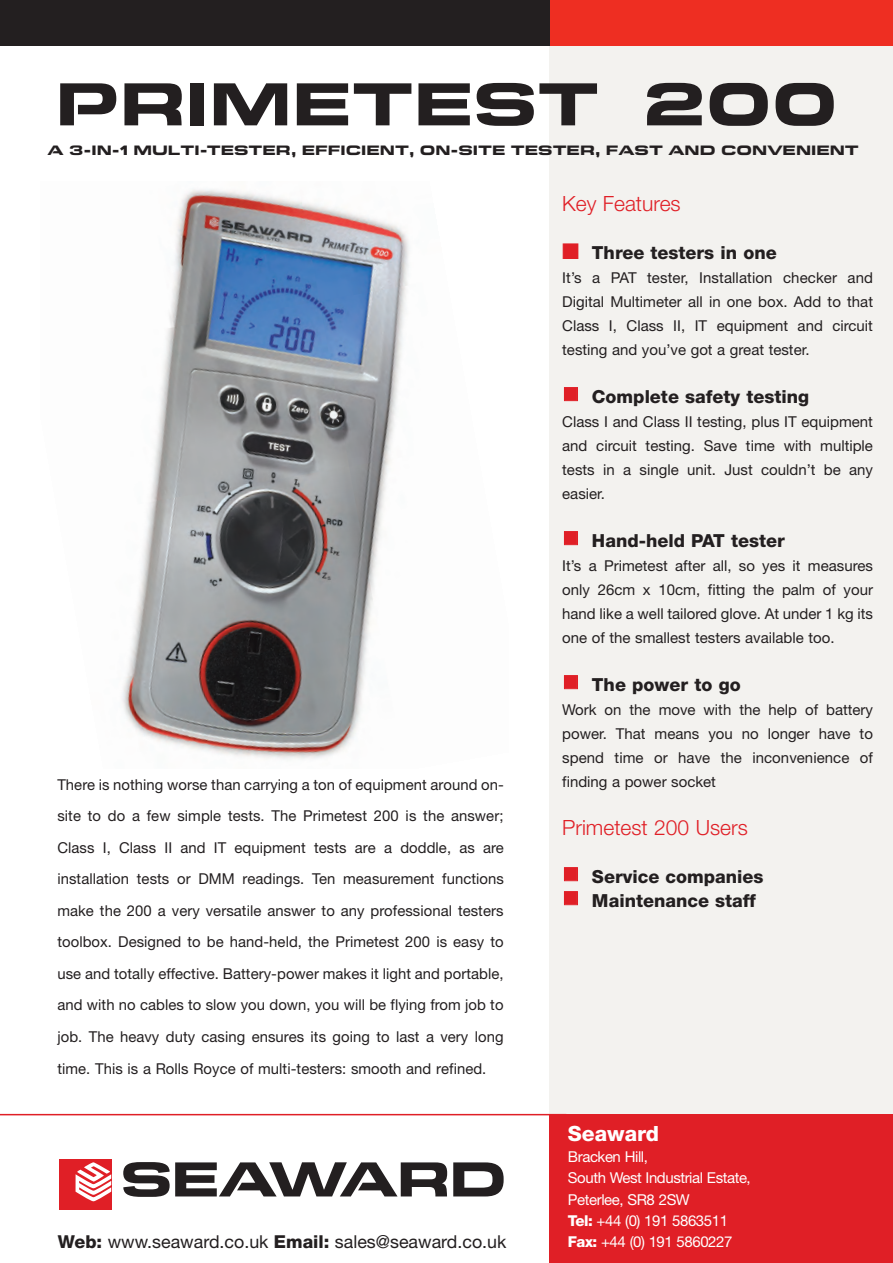
<style>
.page{position:relative;width:893px;height:1263px;background:#fff}
.page>*{position:absolute;margin:0;border:0;box-sizing:border-box;transform-origin:0 0}
.t1{font:60px "Seaward";color:#231f20}
.t2{font:300 21px "Helvetica Neue";color:#e01f26}
.t3{font:800 21px "Helvetica Neue";color:#fff}
.t4{font:800 18px "Helvetica Neue";color:#231f20}
.t5{font:17.85px "Helvetica Neue";color:#231f20}
.t6{font:15px/24px "Helvetica Neue";color:#231f20;text-align:justify}
.t7{font:15px/21.3px "Helvetica Neue";letter-spacing:-.03em;color:#fff}
.t8{font:13.5px "Seaward";color:#231f20}
.s1{color:#e01f26}
.s2{font-weight:800}
</style>
<div class="page">
<div style="left:549px;top:8px;width:344px;height:1246px;background:#f3f2ef"></div>
<div style="left:0;top:0;width:893px;height:46px;background:#ee2e22"></div>
<div style="left:0;top:0;width:550px;height:46px;background:#231f20"></div>
<img style="left:122px;top:189px;width:288px;height:570px">
<div style="left:549px;top:1114px;width:344px;height:149px;background:#e01f26"></div>
<div style="left:59px;top:1159px;width:52px;height:51px;background:#e01f26"></div>
<svg style="left:76px;top:1162px;width:35px;height:39px"></svg>
<svg style="left:123px;top:1162px;width:324px;height:35px"></svg>
<svg style="left:453px;top:1162px;width:51px;height:34px"></svg>
<hr style="left:0;top:1114px;width:566px;height:1px;background:#e01f26">
<h1 class="t1" style="left:55px;top:70px;width:784px">PRIMETEST 200</h1>
<p class="t8" style="left:48px;top:142px;width:813px">A 3-IN-1 MULTI-TESTER, EFFICIENT, ON-SITE TESTER, FAST AND CONVENIENT</p>
<p class="t6" style="left:57px;top:770px;width:448px;line-height:31.5px">There is nothing worse than carrying a ton of equipment around on&shy;site to do a few simple tests. The Primetest 200 is the answer; Class I, Class II and IT equipment tests are a doddle, as are installation tests or DMM readings. Ten measurement functions make the 200 a very versatile answer to any professional testers toolbox. Designed to be hand-held, the Primetest 200 is easy to use and totally effective. Battery-power makes it light and portable, and with no cables to slow you down, you will be flying from job to job. The heavy duty casing ensures its going to last a very long time. This is a Rolls Royce of multi-testers: smooth and refined.</p>
<h2 class="t2" style="left:562px;top:190px;width:120px">Key Features</h2>
<p class="t4" style="left:562px;top:246px;width:216px"><span class="s1">■</span> Three testers in one</p>
<p class="t6" style="left:562px;top:267px;width:312px">It’s a PAT tester, Installation checker and Digital Multimeter all in one box. Add to that Class I, Class II, IT equipment and circuit testing and you’ve got a great tester.</p>
<p class="t4" style="left:563px;top:390px;width:248px"><span class="s1">■</span> Complete safety testing</p>
<p class="t6" style="left:562px;top:411px;width:312px">Class I and Class II testing, plus IT equipment and circuit testing. Save time with multiple tests in a single unit. Just couldn’t be any easier.</p>
<p class="t4" style="left:563px;top:534px;width:224px"><span class="s1">■</span> Hand-held PAT tester</p>
<p class="t6" style="left:562px;top:555px;width:312px">It’s a Primetest after all, so yes it measures only 26cm x 10cm, fitting the palm of your hand like a well tailored glove. At under 1 kg its one of the smallest testers available too.</p>
<p class="t4" style="left:563px;top:678px;width:180px"><span class="s1">■</span> The power to go</p>
<p class="t6" style="left:562px;top:699px;width:312px">Work on the move with the help of battery power. That means you no longer have to spend time or have the inconvenience of finding a power socket</p>
<h2 class="t2" style="left:562px;top:814px;width:187px">Primetest 200 Users</h2>
<p class="t4" style="left:563px;top:870px;width:203px"><span class="s1">■</span> Service companies</p>
<p class="t4" style="left:563px;top:894px;width:195px"><span class="s1">■</span> Maintenance staff</p>
<h2 class="t3" style="left:568px;top:1126px;width:93px">Seaward</h2>
<p class="t7" style="left:568px;top:1147px;width:184px">Bracken Hill,<br>South West Industrial Estate,<br>Peterlee, SR8 2SW<br><span class="s2">Tel:</span> +44 (0) 191 5863511</p>
<p class="t5" style="left:58px;top:1236px;width:450px"><span class="s2">Web:</span> www.seaward.co.uk <span class="s2">Email:</span> sales@seaward.co.uk</p>
<p class="t7" style="left:568px;top:1232px;width:166px"><span class="s2">Fax:</span> +44 (0) 191 5860227</p>
</div>
